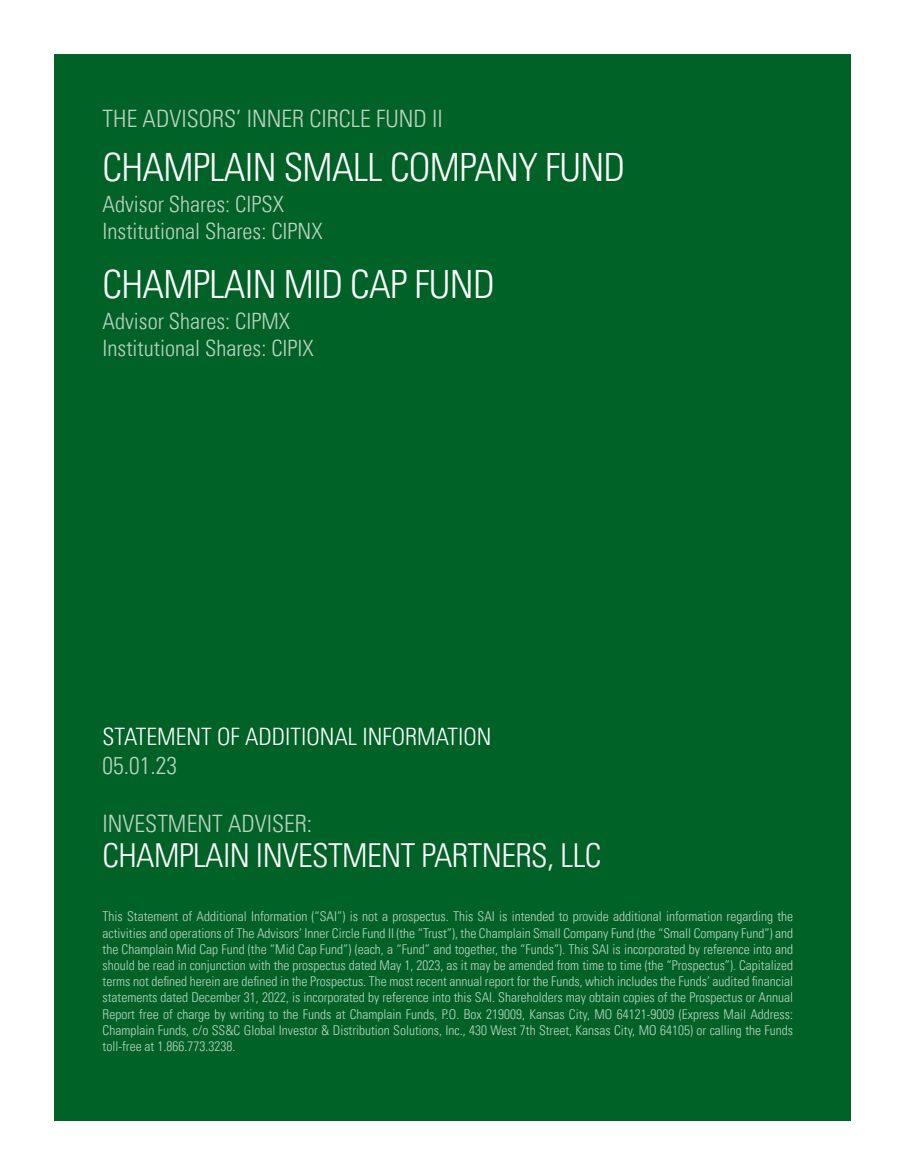
<style>
.page{position:relative;width:905px;height:1175px;background:#fff}
.page>*{position:absolute;margin:0;border:0;box-sizing:border-box;transform-origin:0 0}
.t1{font:300 condensed 39px "Univers LT Pro";letter-spacing:-.02em;color:#fff}
.t2{font:300 condensed 33px "Univers LT Pro";letter-spacing:-.02em;color:#fff}
.t3{font:300 condensed 24px "Univers LT Pro";color:#bed3c0}
.t4{font:300 condensed 24px "Univers LT Pro";color:#fff}
.t5{font:300 condensed 22.5px/27px "Univers LT Pro";color:#bed3c0}
.t6{font:300 condensed 13.5px/16.2px "Univers LT Pro";color:#bed3c0;text-align:justify}
</style>
<div class="page">
<div style="left:54px;top:54px;width:796px;height:1066px;background:#006227"></div>
<h3 class="t3" style="left:103px;top:103px;width:341px">THE ADVISORS’ INNER CIRCLE FUND II</h3>
<h1 class="t1" style="left:103px;top:141px;width:524px">CHAMPLAIN SMALL COMPANY FUND</h1>
<h3 class="t5" style="left:103px;top:189px;width:221px">Advisor Shares: CIPSX<br>Institutional Shares: CIPNX</h3>
<h1 class="t1" style="left:103px;top:258px;width:393px">CHAMPLAIN MID CAP FUND</h1>
<h3 class="t5" style="left:103px;top:306px;width:213px">Advisor Shares: CIPMX<br>Institutional Shares: CIPIX</h3>
<h3 class="t4" style="left:103px;top:720px;width:390px">STATEMENT OF ADDITIONAL INFORMATION</h3>
<h3 class="t3" style="left:103px;top:749px;width:76px">05.01.23</h3>
<h3 class="t3" style="left:103px;top:807px;width:211px">INVESTMENT ADVISER:</h3>
<h2 class="t2" style="left:103px;top:833px;width:500px">CHAMPLAIN INVESTMENT PARTNERS, LLC</h2>
<p class="t6" style="left:103px;top:907px;width:692px">This Statement of Additional Information (“SAI”) is not a prospectus. This SAI is intended to provide additional information regarding the activities and operations of The Advisors’ Inner Circle Fund II (the “Trust”), the Champlain Small Company Fund (the “Small Company Fund”) and the Champlain Mid Cap Fund (the “Mid Cap Fund”) (each, a “Fund” and together, the “Funds”). This SAI is incorporated by reference into and should be read in conjunction with the prospectus dated May 1, 2023, as it may be amended from time to time (the “Prospectus”). Capitalized terms not defined herein are defined in the Prospectus. The most recent annual report for the Funds, which includes the Funds’ audited financial statements dated December 31, 2022, is incorporated by reference into this SAI. Shareholders may obtain copies of the Prospectus or Annual Report free of charge by writing to the Funds at Champlain Funds, P.O. Box 219009, Kansas City, MO 64121-9009 (Express Mail Address:<br>Champlain Funds, c/o SS&amp;C Global Investor &amp; Distribution Solutions, Inc., 430 West 7th Street, Kansas City, MO 64105) or calling the Funds toll-free at 1.866.773.3238.</p>
</div>
